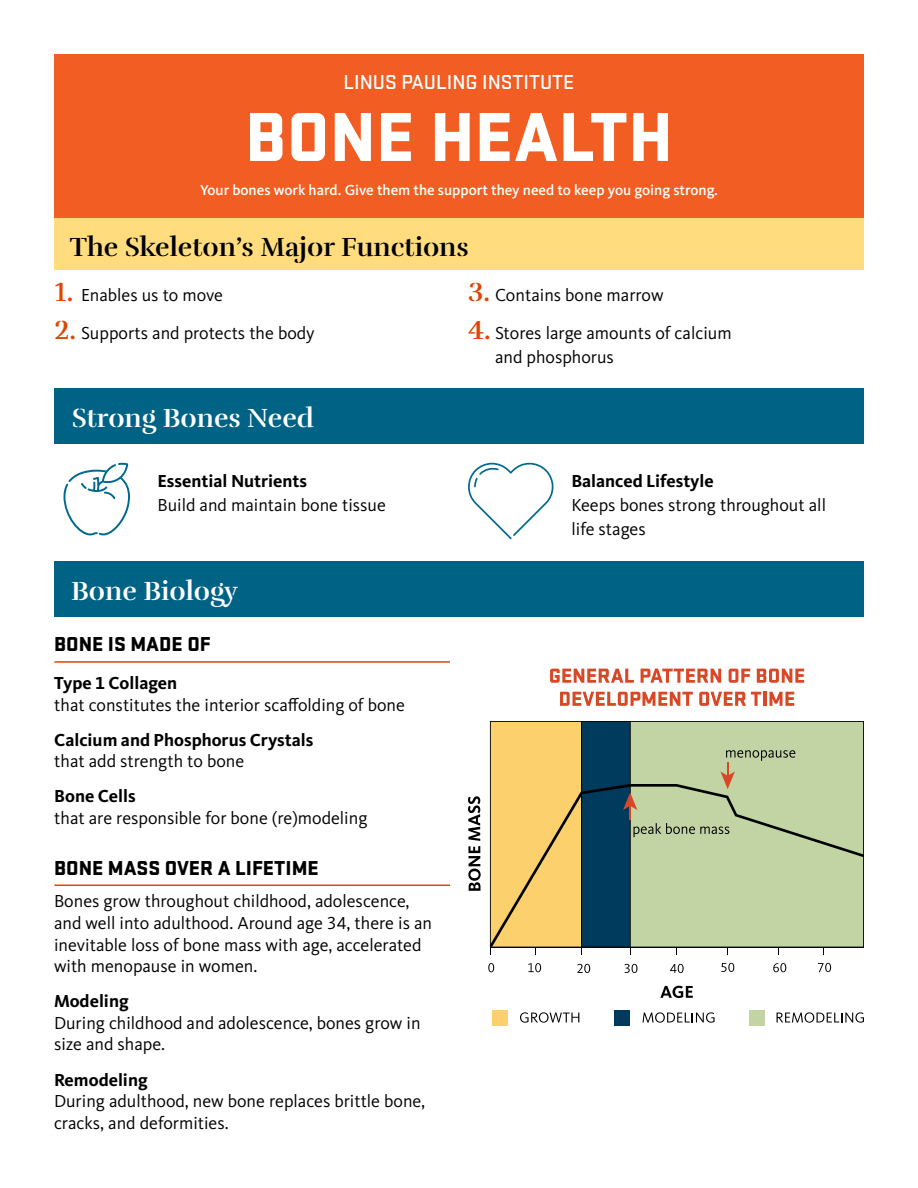
<style>
.page{position:relative;width:918px;height:1188px;background:#fff}
.page>*{position:absolute;margin:0;border:0;box-sizing:border-box;transform-origin:0 0}
.t1{font:900 72px "Stratum 2";color:#fff}
.t2{font:27px "Rufina Stencil Bold";color:#000}
.t3{font:27px "Rufina Stencil Bold";color:#fff}
.t4{font:900 21px "Stratum 2";color:#000}
.t5{font:500 21px "Stratum 2";color:#fff}
.t6{font:18px/21.6px "Kievit Pro";color:#000}
.t7{font:700 18px "Kievit Pro";color:#000}
.t8{font:500 15px "Kievit Pro";color:#fff}
.s1{font-family:"Rufina Stencil Bold";font-size:27px;color:#df4505}
</style>
<div class="page">
<div style="left:54px;top:561px;width:810px;height:55px;background:#006385"></div>
<hr style="left:54px;top:661px;width:396px;height:2px;background:#df4505">
<hr style="left:54px;top:885px;width:396px;height:1px;background:#df4505">
<svg style="left:468px;top:796px;width:13px;height:95px"></svg>
<svg style="left:660px;top:986px;width:33px;height:12px"></svg>
<svg style="left:550px;top:669px;width:84px;height:14px"></svg>
<svg style="left:641px;top:669px;width:80px;height:14px"></svg>
<svg style="left:729px;top:669px;width:21px;height:14px"></svg>
<svg style="left:757px;top:669px;width:47px;height:14px"></svg>
<svg style="left:560px;top:692px;width:133px;height:14px"></svg>
<svg style="left:699px;top:692px;width:62px;height:14px"></svg>
<hr style="left:763px;top:692px;width:3px;height:14px;background:#d84726">
<svg style="left:769px;top:692px;width:25px;height:14px"></svg>
<svg style="left:488px;top:963px;width:6px;height:9px"></svg>
<svg style="left:528px;top:963px;width:13px;height:9px"></svg>
<svg style="left:577px;top:964px;width:13px;height:9px"></svg>
<svg style="left:624px;top:964px;width:13px;height:9px"></svg>
<svg style="left:670px;top:964px;width:14px;height:9px"></svg>
<svg style="left:721px;top:963px;width:13px;height:9px"></svg>
<svg style="left:773px;top:963px;width:13px;height:9px"></svg>
<svg style="left:818px;top:963px;width:13px;height:9px"></svg>
<svg style="left:490px;top:721px;width:374px;height:234px;background:#b2b98b"></svg>
<svg style="left:520px;top:1012px;width:59px;height:11px"></svg>
<div style="left:492px;top:1010px;width:16px;height:16px;background:#fcd06d"></div>
<svg style="left:642px;top:1012px;width:73px;height:11px"></svg>
<div style="left:615px;top:1010px;width:15px;height:16px;background:#003a5d"></div>
<svg style="left:777px;top:1012px;width:87px;height:11px"></svg>
<div style="left:750px;top:1010px;width:15px;height:16px;background:#c2d4a4"></div>
<div style="left:54px;top:217px;width:810px;height:52px;background:#ffdd7e"></div>
<div style="left:54px;top:388px;width:810px;height:56px;background:#006385"></div>
<div style="left:54px;top:54px;width:810px;height:163px;background:#f15d22"></div>
<svg style="left:63px;top:463px;width:67px;height:72px"></svg>
<svg style="left:468px;top:463px;width:86px;height:76px"></svg>
<p class="t5" style="left:343px;top:68px;width:233px">LINUS PAULING INSTITUTE</p>
<h1 class="t1" style="left:245px;top:84px;width:430px">BONE HEALTH</h1>
<p class="t8" style="left:200px;top:181px;width:519px">Your bones work hard. Give them the support they need to keep you going strong.</p>
<h2 class="t2" style="left:70px;top:230px;width:400px">The Skeleton’s Major Functions</h2>
<p class="t6" style="left:54px;top:284px;width:171px"><span class="s1">1.</span> Enables us to move</p>
<p class="t6" style="left:54px;top:322px;width:262px"><span class="s1">2.</span> Supports and protects the body</p>
<h2 class="t3" style="left:72px;top:402px;width:244px">Strong Bones Need</h2>
<p class="t7" style="left:158px;top:470px;width:151px">Essential Nutrients</p>
<p class="t6" style="left:158px;top:494px;width:230px">Build and maintain bone tissue</p>
<h2 class="t3" style="left:71px;top:574px;width:169px">Bone Biology</h2>
<p class="t4" style="left:54px;top:629px;width:158px">BONE IS MADE OF</p>
<p class="t7" style="left:54px;top:672px;width:125px">Type 1 Collagen</p>
<p class="t6" style="left:54px;top:694px;width:352px">that constitutes the interior scaffolding of bone</p>
<p class="t7" style="left:54px;top:729px;width:261px">Calcium and Phosphorus Crystals</p>
<p class="t6" style="left:54px;top:750px;width:192px">that add strength to bone</p>
<p class="t7" style="left:54px;top:786px;width:83px">Bone Cells</p>
<p class="t6" style="left:54px;top:807px;width:315px">that are responsible for bone (re)modeling</p>
<p class="t4" style="left:54px;top:852px;width:266px">BONE MASS OVER A LIFETIME</p>
<p class="t6" style="left:54px;top:890px;width:380px">Bones grow throughout childhood, adolescence, and well into adulthood. Around age 34, there is an inevitable loss of bone mass with age, accelerated with menopause in women.</p>
<p class="t7" style="left:54px;top:990px;width:76px">Modeling</p>
<p class="t6" style="left:54px;top:1012px;width:368px">During childhood and adolescence, bones grow in size and shape.</p>
<p class="t7" style="left:54px;top:1069px;width:95px">Remodeling</p>
<p class="t6" style="left:54px;top:1090px;width:373px">During adulthood, new bone replaces brittle bone, cracks, and deformities.</p>
<p class="t6" style="left:468px;top:284px;width:197px"><span class="s1">3.</span> Contains bone marrow</p>
<p class="t6" style="left:495px;top:321px;width:238px;line-height:24px;text-indent:-27px"><span class="s1">4.</span> Stores large amounts of calcium and phosphorus</p>
<p class="t7" style="left:572px;top:470px;width:144px">Balanced Lifestyle</p>
<p class="t6" style="left:572px;top:493px;width:256px;line-height:24px">Keeps bones strong throughout all life stages</p>
</div>
